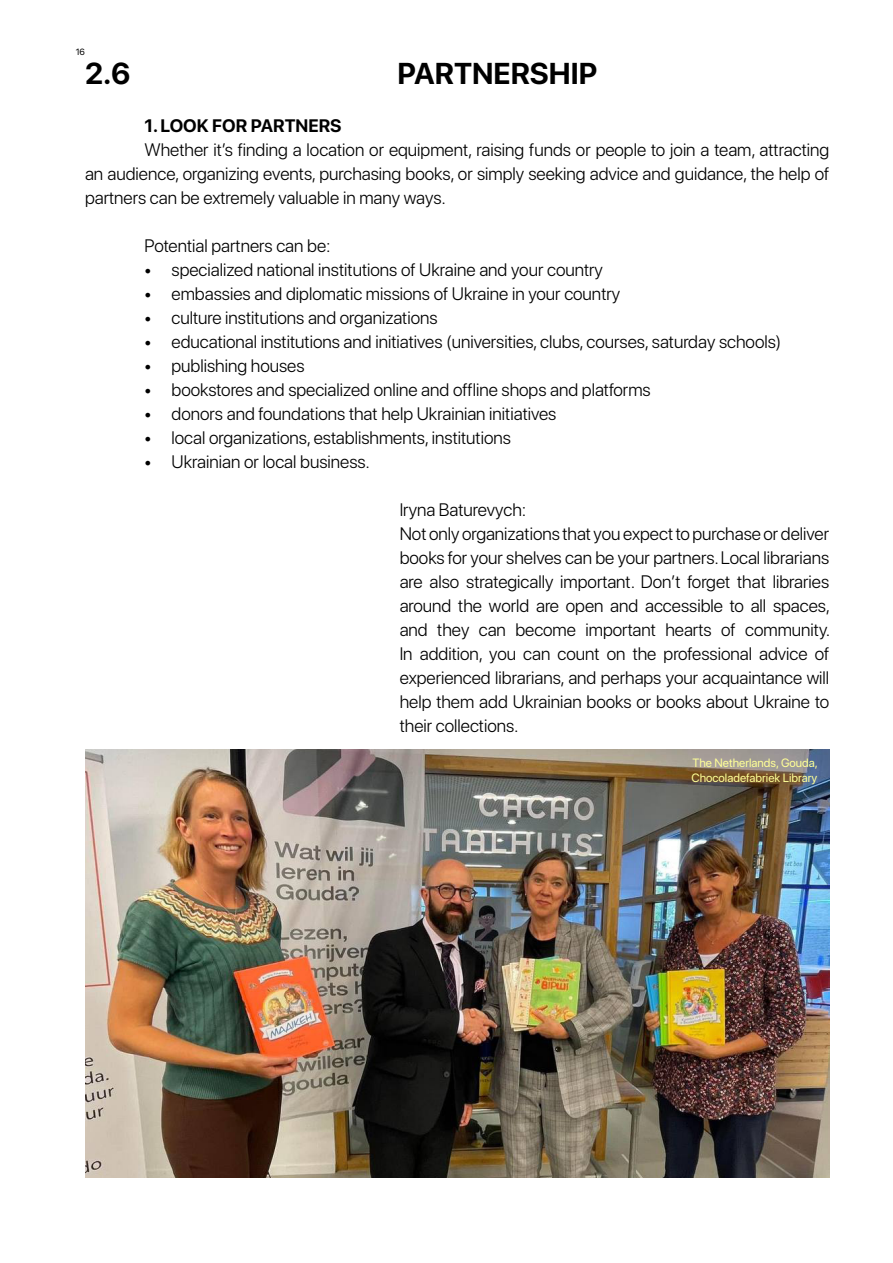
<style>
.page{position:relative;width:893px;height:1263px;background:#fff}
.page>*{position:absolute;margin:0;border:0;box-sizing:border-box;transform-origin:0 0}
.t1{font:700 30px "SF Pro Display";color:#000}
.t2{font:300 18px/24px "SF Pro Display";color:#000;text-align:justify}
.t3{font:700 18px "SF Pro Display";color:#000}
.t4{font:12px/15px "SF Pro Display";color:#ffff97}
.t5{font:9px "SF Pro Display";color:#000}
</style>
<div class="page">
<img style="left:85px;top:750px;width:744px;height:428px">
<p class="t5" style="left:76px;top:46px;width:11px">16</p>
<h1 class="t1" style="left:85px;top:52px;width:47px">2.6</h1>
<h1 class="t1" style="left:398px;top:52px;width:201px">PARTNERSHIP</h1>
<p class="t3" style="left:145px;top:113px;width:198px">1. LOOK FOR PARTNERS</p>
<p class="t2" style="left:85px;top:137px;width:746px;text-indent:60px">Whether it’s finding a location or equipment, raising funds or people to join a team, attracting an audience, organizing events, purchasing books, or simply seeking advice and guidance, the help of partners can be extremely valuable in many ways.</p>
<p class="t2" style="left:145px;top:233px;width:188px">Potential partners can be:</p>
<p class="t2" style="left:145px;top:257px;width:460px">• specialized national institutions of Ukraine and your country</p>
<p class="t2" style="left:145px;top:281px;width:477px">• embassies and diplomatic missions of Ukraine in your country</p>
<p class="t2" style="left:145px;top:305px;width:295px">• culture institutions and organizations</p>
<p class="t2" style="left:145px;top:329px;width:638px">• educational institutions and initiatives (universities, clubs, courses, saturday schools)</p>
<p class="t2" style="left:145px;top:353px;width:162px">• publishing houses</p>
<p class="t2" style="left:145px;top:377px;width:508px">• bookstores and specialized online and offline shops and platforms</p>
<p class="t2" style="left:145px;top:401px;width:413px">• donors and foundations that help Ukrainian initiatives</p>
<p class="t2" style="left:145px;top:425px;width:368px">• local organizations, establishments, institutions</p>
<p class="t2" style="left:145px;top:449px;width:227px">• Ukrainian or local business.</p>
<p class="t2" style="left:400px;top:497px;width:432px;text-align:left">Iryna Baturevych:<br>Not only organizations that you expect to purchase or deliver books for your shelves can be your partners. Local librarians are also strategically important. Don’t forget that libraries around the world are open and accessible to all spaces, and they can become important hearts of community.<br>In addition, you can count on the professional advice of experienced librarians, and perhaps your acquaintance will help them add Ukrainian books or books about Ukraine to their collections.</p>
<p class="t4" style="left:691px;top:754px;width:128px">The Netherlands, Gouda,<br>Chocoladefabriek Library</p>
</div>
